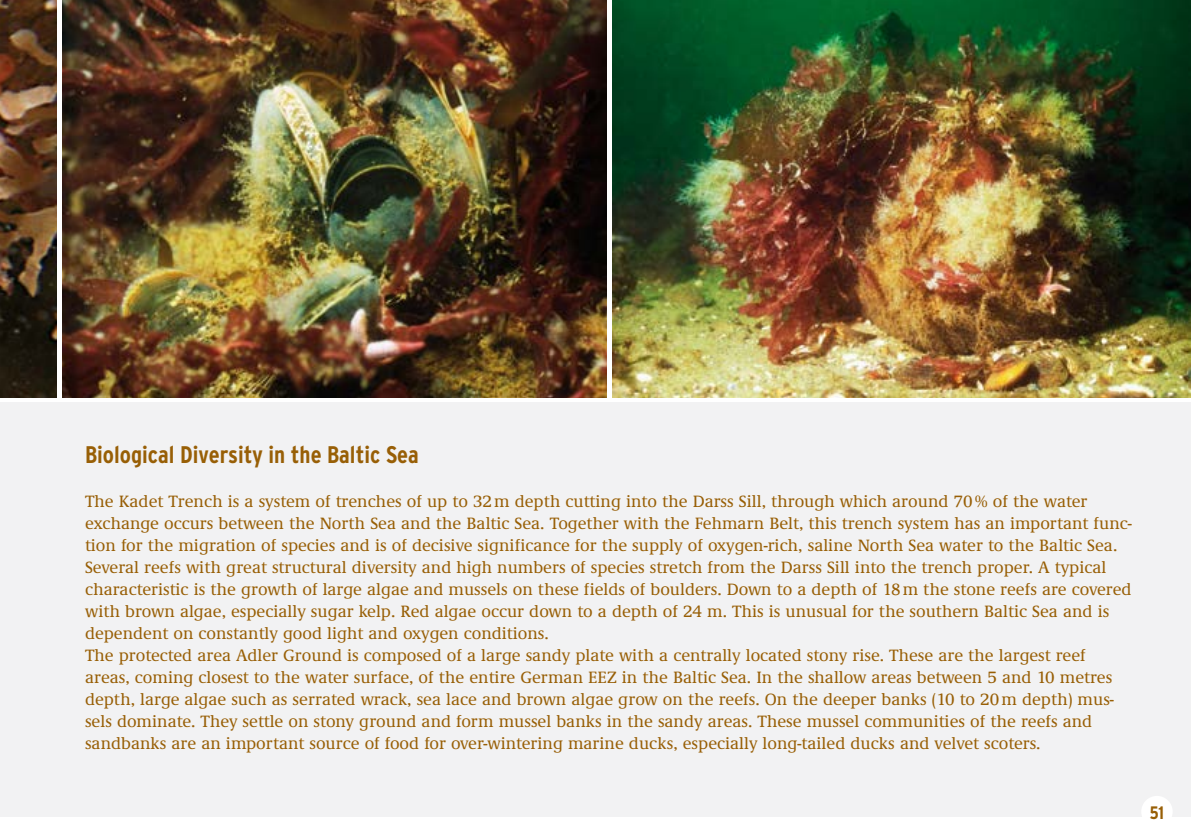
<style>
.page{position:relative;width:1191px;height:840px;background:#fff}
.page>*{position:absolute;margin:0;border:0;box-sizing:border-box;transform-origin:0 0}
.t1{font:700 condensed 24px "Interstate";color:#985f06}
.t2{font:700 condensed 18px "Interstate";color:#985f06}
.t3{font:500 17px/22px "Demos EFOP";color:#985f06}
</style>
<div class="page">
<div style="left:0;top:402px;width:1191px;height:414px;background:#f2f2f3"></div>
<img style="left:0;top:0;width:57px;height:397px">
<img style="left:62px;top:0;width:545px;height:397px">
<img style="left:612px;top:0;width:579px;height:397px">
<div style="left:1141px;top:795px;width:31px;height:31px;background:#fff;border-radius:50%"></div>
<h1 class="t1" style="left:85px;top:441px;width:335px">Biological Diversity in the Baltic Sea</h1>
<p class="t3" style="left:85px;top:491px;width:1048px">The Kadet Trench is a system of trenches of up to 32m depth cutting into the Darss Sill, through which around 70% of the water exchange occurs between the North Sea and the Baltic Sea. Together with the Fehmarn Belt, this trench system has an important func&shy;tion for the migration of species and is of decisive significance for the supply of oxygen-rich, saline North Sea water to the Baltic Sea.<br>Several reefs with great structural diversity and high numbers of species stretch from the Darss Sill into the trench proper. A typical characteristic is the growth of large algae and mussels on these fields of boulders. Down to a depth of 18m the stone reefs are covered with brown algae, especially sugar kelp. Red algae occur down to a depth of 24 m. This is unusual for the southern Baltic Sea and is dependent on constantly good light and oxygen conditions.<br>The protected area Adler Ground is composed of a large sandy plate with a centrally located stony rise. These are the largest reef areas, coming closest to the water surface, of the entire German EEZ in the Baltic Sea. In the shallow areas between 5 and 10 metres depth, large algae such as serrated wrack, sea lace and brown algae grow on the reefs. On the deeper banks (10 to 20m depth) mus&shy;sels dominate. They settle on stony ground and form mussel banks in the sandy areas. These mussel communities of the reefs and sandbanks are an important source of food for over-wintering marine ducks, especially long-tailed ducks and velvet scoters.</p>
<p class="t2" style="left:1149px;top:802px;width:16px">51</p>
</div>
